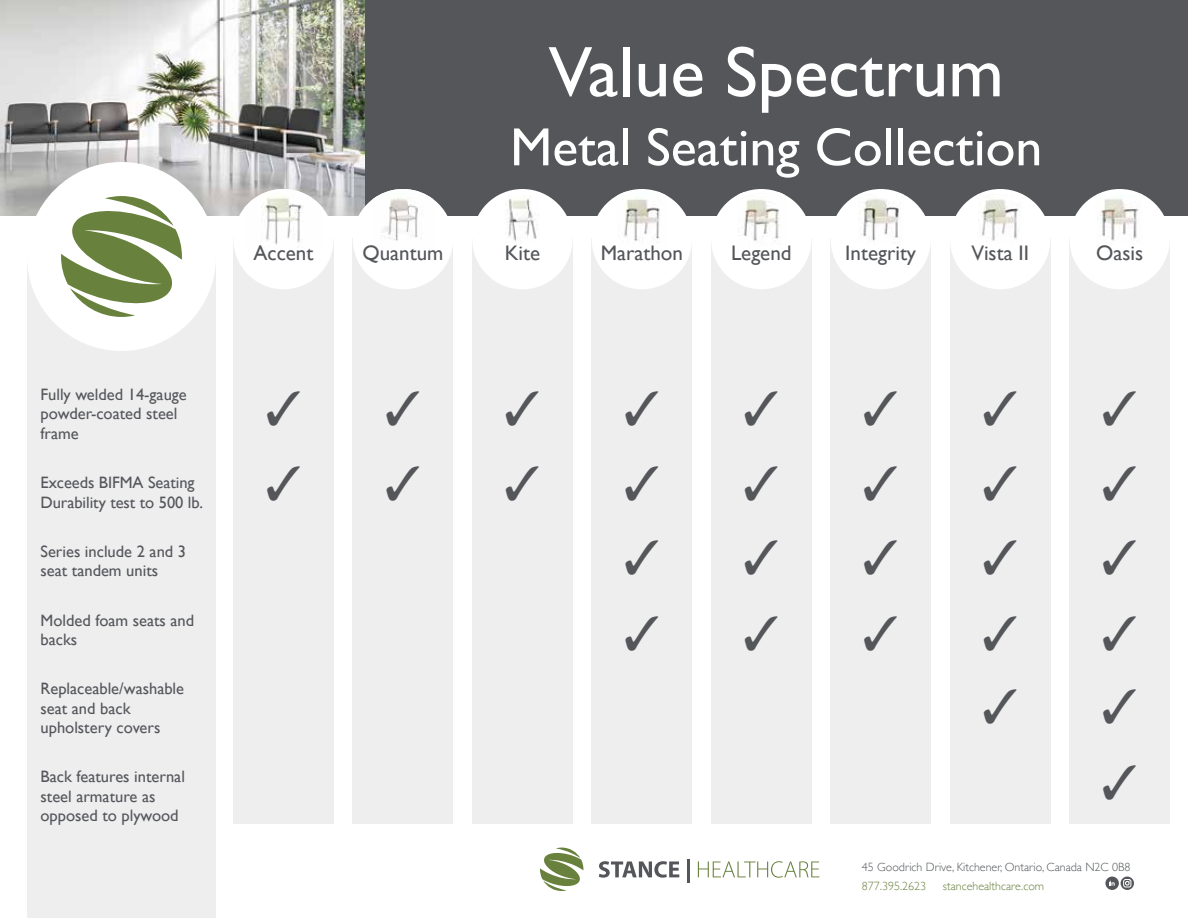
<style>
.page{position:relative;width:1188px;height:918px;background:#fff}
.page>*{position:absolute;margin:0;border:0;box-sizing:border-box;transform-origin:0 0}
.t1{font:72px "Gill Sans";color:#fff}
.t2{font:54px "Gill Sans";color:#fff}
.t3{font:48px/75px "Zapf Dingbats ITC";color:#54565a;text-align:justify}
.t4{font:21px "Gill Sans";color:#54565a}
.t5{font:16.5px/19.5px "Gill Sans";color:#54565a}
.t6{font:300 12px "Gill Sans";color:#54565a}
.t7{font:300 12px "Gill Sans";color:#68813c}
</style>
<div class="page">
<div style="left:27px;top:256px;width:189px;height:662px;background:#eeeeef"></div>
<div style="left:364px;top:0;width:824px;height:216px;background:#54565a"></div>
<img style="left:0;top:0;width:364px;height:216px">
<div style="left:27px;top:162px;width:189px;height:189px;background:#fff;border-radius:50%"></div>
<svg style="left:61px;top:196px;width:121px;height:121px"></svg>
<svg style="left:599px;top:861px;width:80px;height:17px"></svg>
<hr style="left:687px;top:860px;width:2px;height:23px;background:#54565a">
<svg style="left:540px;top:848px;width:43px;height:43px"></svg>
<svg style="left:698px;top:861px;width:121px;height:17px"></svg>
<div style="left:233px;top:238px;width:101px;height:586px;background:#eeeeef"></div>
<div style="left:233px;top:189px;width:101px;height:100px;background:#fff;border-radius:50%"></div>
<img style="left:244px;top:189px;width:79px;height:56px">
<div style="left:353px;top:238px;width:100px;height:586px;background:#eeeeef"></div>
<div style="left:353px;top:189px;width:100px;height:100px;background:#fff;border-radius:50%"></div>
<img style="left:373px;top:189px;width:60px;height:52px">
<div style="left:472px;top:238px;width:101px;height:586px;background:#eeeeef"></div>
<div style="left:472px;top:189px;width:101px;height:100px;background:#fff;border-radius:50%"></div>
<img style="left:505px;top:197px;width:33px;height:45px">
<div style="left:711px;top:238px;width:100px;height:586px;background:#eeeeef"></div>
<div style="left:711px;top:189px;width:100px;height:100px;background:#fff;border-radius:50%"></div>
<img style="left:737px;top:192px;width:48px;height:50px">
<div style="left:831px;top:238px;width:100px;height:586px;background:#eeeeef"></div>
<div style="left:831px;top:189px;width:100px;height:100px;background:#fff;border-radius:50%"></div>
<img style="left:859px;top:198px;width:42px;height:44px">
<div style="left:592px;top:238px;width:100px;height:586px;background:#eeeeef"></div>
<div style="left:592px;top:189px;width:100px;height:100px;background:#fff;border-radius:50%"></div>
<img style="left:617px;top:192px;width:49px;height:49px">
<div style="left:950px;top:238px;width:100px;height:586px;background:#eeeeef"></div>
<div style="left:950px;top:189px;width:100px;height:100px;background:#fff;border-radius:50%"></div>
<img style="left:979px;top:194px;width:44px;height:47px">
<div style="left:1070px;top:238px;width:100px;height:586px;background:#eeeeef"></div>
<div style="left:1070px;top:189px;width:100px;height:100px;background:#fff;border-radius:50%"></div>
<img style="left:1097px;top:198px;width:42px;height:43px">
<svg style="left:1121px;top:877px;width:13px;height:13px"></svg>
<div style="left:1123px;top:879px;width:8px;height:8px;border:1px solid #fff;border-radius:2px"></div>
<svg style="left:1125px;top:881px;width:5px;height:5px"></svg>
<div style="left:1105px;top:877px;width:14px;height:13px;background:#54565a;border-radius:50%"></div>
<svg style="left:1110px;top:881px;width:5px;height:5px"></svg>
<p class="t5" style="left:40px;top:384px;width:148px">Fully welded 14-gauge powder-coated steel frame</p>
<p class="t5" style="left:40px;top:473px;width:164px">Exceeds BIFMA Seating<br>Durability test to 500 lb.</p>
<p class="t5" style="left:40px;top:541px;width:147px">Series include 2 and 3 seat tandem units</p>
<p class="t5" style="left:40px;top:610px;width:155px">Molded foam seats and backs</p>
<p class="t5" style="left:40px;top:679px;width:145px">Replaceable/washable seat and back upholstery covers</p>
<p class="t5" style="left:40px;top:767px;width:146px">Back features internal steel armature as opposed to plywood</p>
<h1 class="t1" style="left:549px;top:30px;width:457px">Value Spectrum</h1>
<h2 class="t2" style="left:510px;top:115px;width:534px">Metal Seating Collection</h2>
<p class="t4" style="left:254px;top:240px;width:61px">Accent</p>
<p class="t4" style="left:362px;top:240px;width:82px">Quantum</p>
<p class="t4" style="left:505px;top:240px;width:37px">Kite</p>
<p class="t4" style="left:731px;top:240px;width:62px">Legend</p>
<p class="t4" style="left:601px;top:240px;width:84px">Marathon</p>
<h3 class="t3" style="left:624px;top:371px;width:38px">✓ ✓ ✓ ✓</h3>
<h3 class="t3" style="left:743px;top:371px;width:38px">✓ ✓ ✓ ✓</h3>
<p class="t4" style="left:845px;top:240px;width:72px">Integrity</p>
<h3 class="t3" style="left:863px;top:371px;width:38px">✓ ✓ ✓ ✓</h3>
<p class="t4" style="left:971px;top:240px;width:59px">Vista II</p>
<h3 class="t3" style="left:982px;top:372px;width:38px;line-height:74.6px">✓ ✓ ✓ ✓ ✓</h3>
<p class="t4" style="left:1096px;top:240px;width:49px">Oasis</p>
<h3 class="t3" style="left:1102px;top:371px;width:38px">✓ ✓ ✓ ✓ ✓ ✓</h3>
<p class="t6" style="left:862px;top:857px;width:270px">45 Goodrich Drive, Kitchener, Ontario, Canada N2C 0B8</p>
<p class="t7" style="left:862px;top:877px;width:66px">877.395.2623</p>
<p class="t7" style="left:943px;top:877px;width:103px">stancehealthcare.com</p>
</div>
